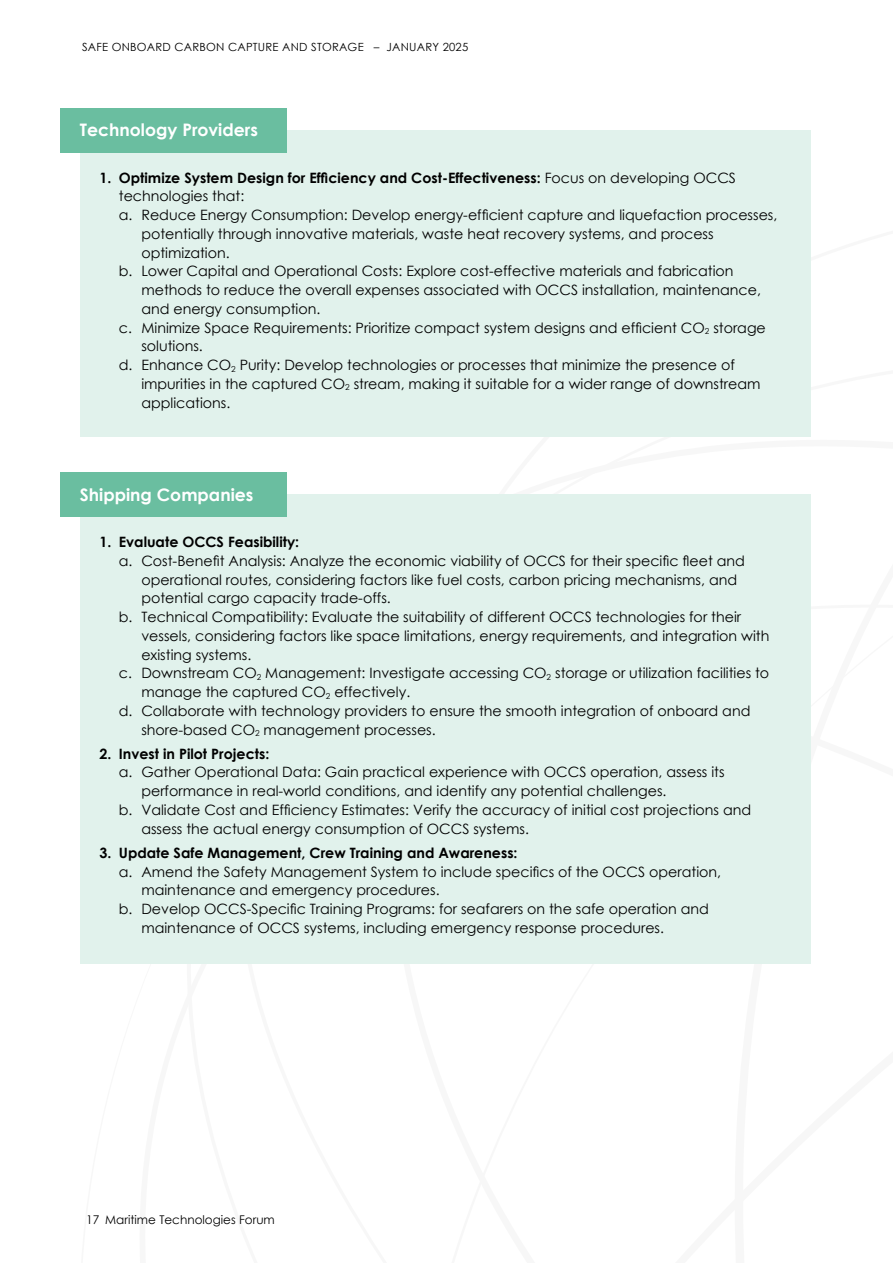
<style>
.page{position:relative;width:893px;height:1263px;background:#fff}
.page>*{position:absolute;margin:0;border:0;box-sizing:border-box;transform-origin:0 0}
.t1{font:700 17.25px "Century Gothic";color:#fff}
.t2{font:14.25px "Century Gothic";color:#000}
.t3{font:700 14.25px "Century Gothic";color:#000}
.t4{font:12px "Century Gothic";color:#000}
.t5{font:11.25px "Century Gothic";letter-spacing:.02em;color:#000}
.s1{font-weight:400}
</style>
<div class="page">
<div style="left:80px;top:130px;width:730px;height:306px;background:#e1f2ec"></div>
<div style="left:80px;top:494px;width:730px;height:469px;background:#e1f2ec"></div>
<div style="left:60px;top:108px;width:227px;height:45px;background:#6abea0"></div>
<div style="left:60px;top:472px;width:227px;height:45px;background:#6abea0"></div>
<p class="t5" style="left:82px;top:39px;width:388px">SAFE ONBOARD CARBON CAPTURE AND STORAGE – JANUARY 2025</p>
<p class="t1" style="left:80px;top:117px;width:180px">Technology Providers</p>
<p class="t3" style="left:99px;top:167px;width:638px">1. Optimize System Design for Efficiency and Cost-Effectiveness: <span class="s1">Focus on developing OCCS</span></p>
<p class="t2" style="left:119px;top:186px;width:127px">technologies that:</p>
<p class="t2" style="left:119px;top:205px;width:660px">a. Reduce Energy Consumption: Develop energy-efficient capture and liquefaction processes,</p>
<p class="t2" style="left:141px;top:224px;width:574px">potentially through innovative materials, waste heat recovery systems, and process</p>
<p class="t2" style="left:141px;top:242px;width:90px">optimization.</p>
<p class="t2" style="left:119px;top:261px;width:616px">b. Lower Capital and Operational Costs: Explore cost-effective materials and fabrication</p>
<p class="t2" style="left:141px;top:280px;width:621px">methods to reduce the overall expenses associated with OCCS installation, maintenance,</p>
<p class="t2" style="left:141px;top:299px;width:180px">and energy consumption.</p>
<p class="t2" style="left:119px;top:317px;width:648px">c. Minimize Space Requirements: Prioritize compact system designs and efficient CO<sub>2</sub> storage</p>
<p class="t2" style="left:141px;top:336px;width:63px">solutions.</p>
<p class="t2" style="left:119px;top:355px;width:617px">d. Enhance CO<sub>2</sub> Purity: Develop technologies or processes that minimize the presence of</p>
<p class="t2" style="left:141px;top:374px;width:621px">impurities in the captured CO<sub>2</sub> stream, making it suitable for a wider range of downstream</p>
<p class="t2" style="left:141px;top:392px;width:91px">applications.</p>
<p class="t1" style="left:80px;top:481px;width:175px">Shipping Companies</p>
<p class="t3" style="left:99px;top:531px;width:201px">1. Evaluate OCCS Feasibility:</p>
<p class="t2" style="left:119px;top:551px;width:628px">a. Cost-Benefit Analysis: Analyze the economic viability of OCCS for their specific fleet and</p>
<p class="t2" style="left:141px;top:569px;width:597px">operational routes, considering factors like fuel costs, carbon pricing mechanisms, and</p>
<p class="t2" style="left:141px;top:588px;width:251px">potential cargo capacity trade-offs.</p>
<p class="t2" style="left:119px;top:607px;width:624px">b. Technical Compatibility: Evaluate the suitability of different OCCS technologies for their</p>
<p class="t2" style="left:141px;top:626px;width:630px">vessels, considering factors like space limitations, energy requirements, and integration with</p>
<p class="t2" style="left:141px;top:644px;width:112px">existing systems.</p>
<p class="t2" style="left:119px;top:663px;width:652px">c. Downstream CO<sub>2</sub> Management: Investigate accessing CO<sub>2</sub> storage or utilization facilities to</p>
<p class="t2" style="left:141px;top:682px;width:270px">manage the captured CO<sub>2</sub> effectively.</p>
<p class="t2" style="left:119px;top:701px;width:633px">d. Collaborate with technology providers to ensure the smooth integration of onboard and</p>
<p class="t2" style="left:141px;top:719px;width:296px">shore-based CO<sub>2</sub> management processes.</p>
<p class="t3" style="left:99px;top:743px;width:171px">2. Invest in Pilot Projects:</p>
<p class="t2" style="left:119px;top:762px;width:607px">a. Gather Operational Data: Gain practical experience with OCCS operation, assess its</p>
<p class="t2" style="left:141px;top:781px;width:527px">performance in real-world conditions, and identify any potential challenges.</p>
<p class="t2" style="left:119px;top:800px;width:634px">b. Validate Cost and Efficiency Estimates: Verify the accuracy of initial cost projections and</p>
<p class="t2" style="left:141px;top:818px;width:389px">assess the actual energy consumption of OCCS systems.</p>
<p class="t3" style="left:99px;top:842px;width:420px">3. Update Safe Management, Crew Training and Awareness:</p>
<p class="t2" style="left:119px;top:861px;width:604px">a. Amend the Safety Management System to include specifics of the OCCS operation,</p>
<p class="t2" style="left:141px;top:880px;width:300px">maintenance and emergency procedures.</p>
<p class="t2" style="left:119px;top:899px;width:592px">b. Develop OCCS-Specific Training Programs: for seafarers on the safe operation and</p>
<p class="t2" style="left:141px;top:918px;width:524px">maintenance of OCCS systems, including emergency response procedures.</p>
<p class="t4" style="left:86px;top:1211px;width:190px">17 Maritime Technologies Forum</p>
</div>
